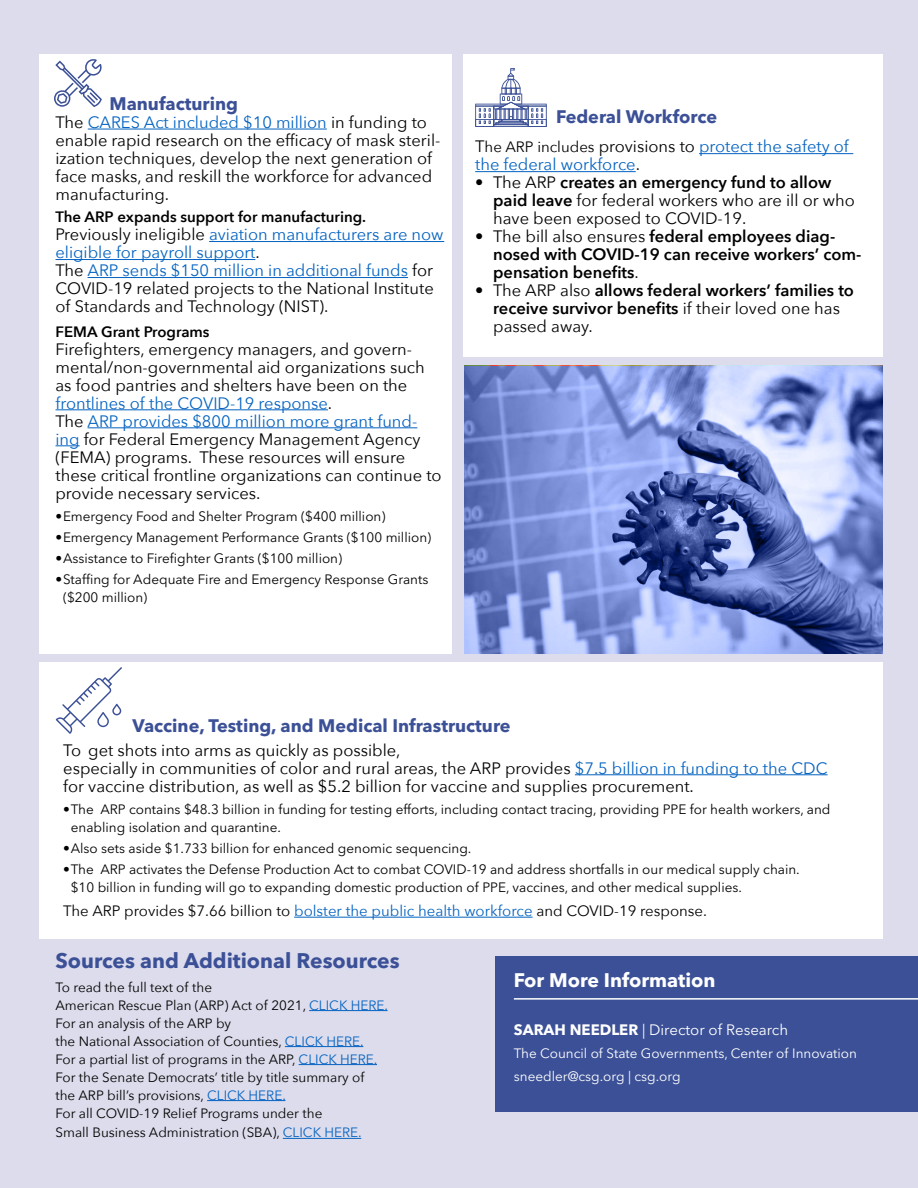
<style>
.page{position:relative;width:918px;height:1188px;background:#dcdcec}
.page>*{position:absolute;margin:0;border:0;box-sizing:border-box;transform-origin:0 0}
.t1{font:700 21px "Avenir Next LT Pro";color:#3b5096}
.t2{font:700 19.5px "Avenir Next LT Pro";color:#fff}
.t3{font:700 18px "Avenir Next LT Pro";color:#3b5096}
.t4{font:16.5px/18px "Avenir Next";color:#000}
.t5{font:600 16.5px/18px "Avenir Next";color:#000}
.t6{font:16.5px/18px "Avenir Next";color:#0563c1}
.t7{font:15px "Avenir Next";color:#000}
.t8{font:600 15px "Avenir Next";color:#000}
.t9{font:15px "Avenir Next LT Pro";color:#fff}
.t10{font:13.5px/18px "Avenir Next LT Pro";color:#000}
.t11{font:13.5px/18px "Avenir Next";color:#000}
.t12{font:13.5px/23px "Avenir Next LT Pro";color:#fff}
.s1{color:#0563c1}
.s2{color:#000}
.s3{font-size:15px;color:#000}
.s4{font-weight:600}
.s5{font-weight:400}
.s6{font-weight:700}
</style>
<div class="page">
<div style="left:40px;top:662px;width:843px;height:276px;background:#fff"></div>
<div style="left:463px;top:54px;width:420px;height:302px;background:#fff"></div>
<div style="left:40px;top:54px;width:412px;height:599px;background:#fff"></div>
<hr style="left:88px;top:129px;width:239px;height:1px;background:#0563c1">
<hr style="left:209px;top:241px;width:235px;height:1px;background:#0563c1">
<hr style="left:56px;top:259px;width:199px;height:1px;background:#0563c1">
<hr style="left:87px;top:277px;width:321px;height:1px;background:#0563c1">
<hr style="left:56px;top:409px;width:272px;height:1px;background:#0563c1">
<hr style="left:87px;top:427px;width:330px;height:1px;background:#0563c1">
<svg style="left:56px;top:445px;width:24px;height:1px"></svg>
<hr style="left:699px;top:153px;width:154px;height:1px;background:#0563c1">
<hr style="left:475px;top:171px;width:161px;height:1px;background:#0563c1">
<hr style="left:309px;top:1010px;width:79px;height:1px;background:#0563c1">
<hr style="left:285px;top:1046px;width:78px;height:1px;background:#0563c1">
<hr style="left:299px;top:1064px;width:78px;height:1px;background:#0563c1">
<hr style="left:207px;top:1100px;width:78px;height:1px;background:#0563c1">
<hr style="left:283px;top:1138px;width:78px;height:1px;background:#0563c1">
<svg style="left:475px;top:68px;width:72px;height:59px"></svg>
<svg style="left:54px;top:59px;width:48px;height:48px"></svg>
<hr style="left:575px;top:774px;width:253px;height:1px;background:#0563c1">
<hr style="left:294px;top:917px;width:239px;height:1px;background:#0563c1">
<svg style="left:463px;top:366px;width:420px;height:287px;background:#8497d3"></svg>
<svg style="left:56px;top:667px;width:66px;height:67px"></svg>
<div style="left:495px;top:956px;width:423px;height:156px;background:#3b5096"></div>
<hr style="left:514px;top:998px;width:404px;height:2px;background:#fff">
<p class="t3" style="left:110px;top:92px;width:130px">Manufacturing</p>
<p class="t4" style="left:56px;top:112px;width:386px">The <span class="s1">CARES Act included $10 million</span> in funding to enable rapid research on the efficacy of mask steril&shy;ization techniques, develop the next generation of face masks, and reskill the workforce for advanced manufacturing.</p>
<p class="t8" style="left:56px;top:204px;width:312px">The ARP expands support for manufacturing.</p>
<p class="t4" style="left:56px;top:225px;width:390px">Previously ineligible <span class="s1">aviation manufacturers are now eligible for payroll support</span>.<br>The <span class="s1">ARP sends $150 million in additional funds</span> for COVID-19 related projects to the National Institute of Standards and Technology (NIST).</p>
<p class="t8" style="left:56px;top:319px;width:156px">FEMA Grant Programs</p>
<p class="t4" style="left:56px;top:339px;width:388px">Firefighters, emergency managers, and govern&shy;mental/non-governmental aid organizations such as food pantries and shelters have been on the <span class="s1">frontlines of the COVID-19 response</span>.<br>The <span class="s1">ARP provides $800 million more grant fund&shy;ing</span> for Federal Emergency Management Agency (FEMA) programs. These resources will ensure these critical frontline organizations can continue to provide necessary services.</p>
<p class="t10" style="left:56px;top:507px;width:331px">•Emergency Food and Shelter Program ($400 million)</p>
<p class="t10" style="left:56px;top:528px;width:377px">•Emergency Management Performance Grants ($100 million)</p>
<p class="t10" style="left:56px;top:549px;width:288px">•Assistance to Firefighter Grants ($100 million)</p>
<p class="t10" style="left:63px;top:570px;width:367px;text-indent:-8px">•Staffing for Adequate Fire and Emergency Response Grants ($200 million)</p>
<p class="t3" style="left:556px;top:106px;width:163px">Federal Workforce</p>
<p class="t6" style="left:475px;top:137px;width:375px"><span class="s2">T</span><span class="s3">he ARP includes</span> <span class="s2">provisions to</span> protect the safety of the federal workforce<span class="s2">.</span></p>
<p class="t4" style="left:493px;top:173px;width:363px;text-indent:-18px">• The ARP <span class="s4">creates an emergency fund to allow paid leave</span> for federal workers who are ill or who have been exposed to COVID-19.</p>
<p class="t5" style="left:493px;top:227px;width:370px;text-indent:-18px"><span class="s5">• The bill also ensures</span> federal employees diag&shy;nosed with COVID-19 can receive workers’ com&shy;pensation benefits<span class="s5">.</span></p>
<p class="t5" style="left:493px;top:281px;width:362px;text-indent:-18px"><span class="s5">• The ARP also</span> allows federal workers’ families to receive survivor benefits <span class="s5">if their loved one has passed away.</span></p>
<p class="t3" style="left:132px;top:714px;width:380px">Vaccine, Testing, and Medical Infrastructure</p>
<p class="t4" style="left:63px;top:740px;width:766px">To get shots into arms as quickly as possible,<br>especially in communities of color and rural areas, the ARP provides <span class="s1">$7.5 billion in funding to the CDC </span>for vaccine distribution, as well as $5.2 billion for vaccine and supplies procurement.</p>
<p class="t10" style="left:71px;top:800px;width:761px;text-indent:-8px">•The ARP contains $48.3 billion in funding for testing efforts, including contact tracing, providing PPE for health workers, and enabling isolation and quarantine.</p>
<p class="t10" style="left:63px;top:839px;width:410px">•Also sets aside $1.733 billion for enhanced genomic sequencing.</p>
<p class="t10" style="left:71px;top:860px;width:731px;text-indent:-8px">•The ARP activates the Defense Production Act to combat COVID-19 and address shortfalls in our medical supply chain. $10 billion in funding will go to expanding domestic production of PPE, vaccines, and other medical supplies.</p>
<p class="t7" style="left:63px;top:898px;width:645px">The ARP provides $7.66 billion to <span class="s1">bolster the public health workforce</span> and COVID-19 response.</p>
<p class="t1" style="left:56px;top:947px;width:346px">Sources and Additional Resources</p>
<p class="t11" style="left:56px;top:977px;width:334px">To read the full text of the<br>American Rescue Plan (ARP) Act of 2021, <span class="s1">CLICK HERE.<br></span>For an analysis of the ARP by<br>the National Association of Counties, <span class="s1">CLICK HERE.<br></span>For a partial list of programs in the ARP, <span class="s1">CLICK HERE.<br></span>For the Senate Democrats’ title by title summary of<br>the ARP bill’s provisions, <span class="s1">CLICK HERE.<br></span>For all COVID-19 Relief Programs under the</p>
<p class="t11" style="left:56px;top:1123px;width:308px">Small Business Administration (SBA), <span class="s1">CLICK HERE.</span></p>
<p class="t2" style="left:514px;top:969px;width:203px">For More Information</p>
<p class="t9" style="left:514px;top:1021px;width:276px"><span class="s6">SARAH NEEDLER</span> | Director of Research</p>
<p class="t12" style="left:514px;top:1042px;width:345px">The Council of State Governments, Center of Innovation sneedler@csg.org | csg.org</p>
</div>
